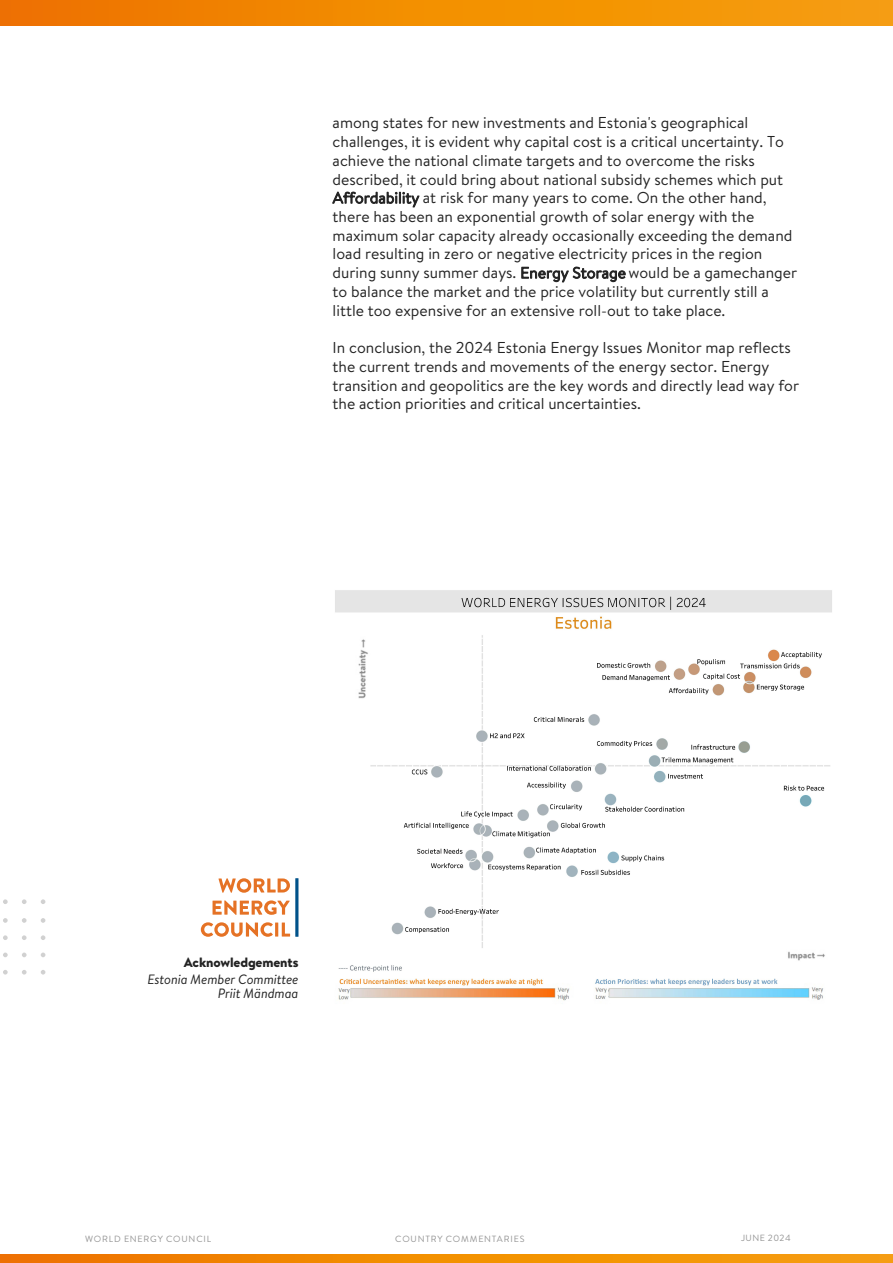
<style>
.page{position:relative;width:893px;height:1263px;background:#fff}
.page>*{position:absolute;margin:0;border:0;box-sizing:border-box;transform-origin:0 0}
.t1{font:15.75px/18.8px "Brandon Text";color:#232323}
.t2{font:italic 13.5px/14.7px "Brandon Text";letter-spacing:-.01em;color:#232323;text-align:right}
.t3{font:900 13.5px "Brandon Text";letter-spacing:-.01em;color:#232323}
.t4{font:9px "Brandon Text";letter-spacing:.09em;color:#949494}
.t5{font:9px "Brandon Text";letter-spacing:.05em;color:#949494}
</style>
<div class="page">
<div style="left:0;top:0;width:893px;height:26px;background:linear-gradient(to right,#ee7500,#f6a20c)"></div>
<svg style="left:0;top:1254px;width:893px;height:9px;background:#f28b03"></svg>
<svg style="left:3px;top:970px;width:5px;height:4px"></svg>
<svg style="left:41px;top:970px;width:4px;height:4px"></svg>
<svg style="left:22px;top:970px;width:5px;height:4px"></svg>
<svg style="left:3px;top:952px;width:5px;height:5px"></svg>
<svg style="left:41px;top:952px;width:4px;height:5px"></svg>
<svg style="left:22px;top:952px;width:5px;height:5px"></svg>
<svg style="left:3px;top:935px;width:5px;height:5px"></svg>
<svg style="left:41px;top:935px;width:4px;height:5px"></svg>
<svg style="left:22px;top:935px;width:5px;height:5px"></svg>
<svg style="left:3px;top:918px;width:5px;height:5px"></svg>
<svg style="left:41px;top:918px;width:4px;height:5px"></svg>
<svg style="left:22px;top:918px;width:5px;height:5px"></svg>
<svg style="left:3px;top:899px;width:5px;height:5px"></svg>
<svg style="left:41px;top:899px;width:4px;height:5px"></svg>
<svg style="left:22px;top:899px;width:5px;height:5px"></svg>
<svg style="left:218px;top:878px;width:72px;height:15px"></svg>
<svg style="left:213px;top:900px;width:77px;height:15px"></svg>
<svg style="left:201px;top:922px;width:72px;height:15px"></svg>
<hr style="left:275px;top:922px;width:3px;height:14px;background:#e57225">
<svg style="left:282px;top:922px;width:8px;height:14px"></svg>
<hr style="left:295px;top:878px;width:3px;height:59px;background:#00528a">
<img style="left:335px;top:590px;width:497px;height:411px">
<p class="t1" style="left:333px;top:113px;width:466px">among states for new investments and Estonia's geographical challenges, it is evident why capital cost is a critical uncertainty. To achieve the national climate targets and to overcome the risks described, it could bring about national subsidy schemes which put Affordability at risk for many years to come. On the other hand, there has been an exponential growth of solar energy with the maximum solar capacity already occasionally exceeding the demand load resulting in zero or negative electricity prices in the region during sunny summer days. Energy Storage would be a gamechanger to balance the market and the price volatility but currently still a little too expensive for an extensive roll-out to take place.</p>
<p class="t1" style="left:333px;top:338px;width:468px">In conclusion, the 2024 Estonia Energy Issues Monitor map reflects the current trends and movements of the energy sector. Energy transition and geopolitics are the key words and directly lead way for the action priorities and critical uncertainties.</p>
<p class="t3" style="left:184px;top:953px;width:116px">Acknowledgements</p>
<p class="t2" style="left:147px;top:971px;width:153px">Estonia Member Committee<br>Priit Mändmaa</p>
<p class="t4" style="left:85px;top:1232px;width:128px">WORLD ENERGY COUNCIL</p>
<p class="t4" style="left:395px;top:1232px;width:131px">COUNTRY COMMENTARIES</p>
<p class="t5" style="left:741px;top:1231px;width:51px">JUNE 2024</p>
</div>
